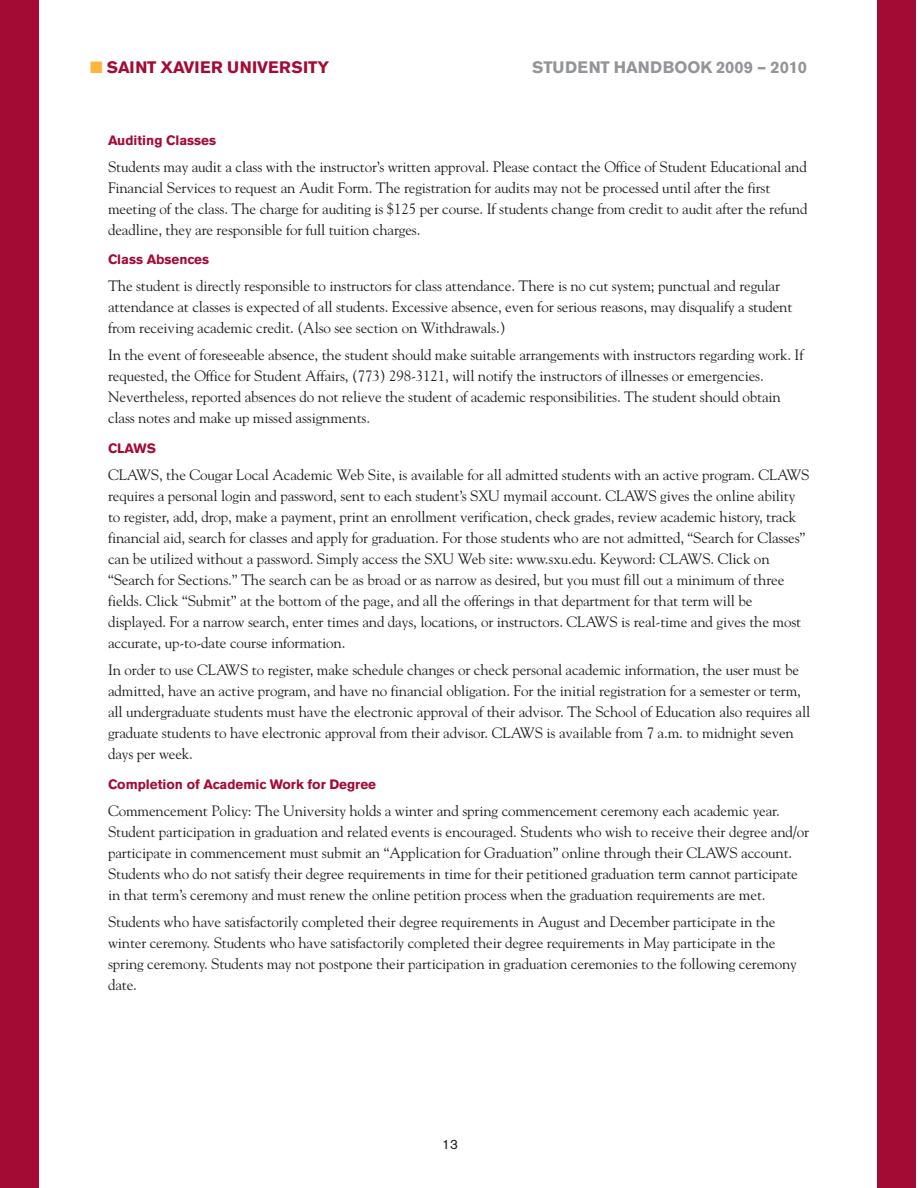
<style>
.page{position:relative;width:918px;height:1188px;background:#fff}
.page>*{position:absolute;margin:0;border:0;box-sizing:border-box;transform-origin:0 0}
.t1{font:700 16.5px "Akzidenz Grotesk BE";letter-spacing:-.01em;color:#939598}
.t2{font:700 16.5px "Akzidenz Grotesk BE";letter-spacing:-.01em;color:#a30a34}
.t3{font:15px/21px "Goudy";letter-spacing:-.01em;color:#231f20}
.t4{font:700 13.5px "Akzidenz Grotesk BE";color:#a30a34}
.t5{font:13.5px "Akzidenz Grotesk BE";color:#231f20}
.s1{color:#fcb53d}
</style>
<div class="page">
<div style="left:0;top:0;width:39px;height:1188px;background:#a30a34"></div>
<div style="left:878px;top:0;width:38px;height:1188px;background:#a30a34"></div>
<p class="t2" style="left:90px;top:62px;width:240px"><span class="s1">■</span> SAINT XAVIER UNIVERSITY</p>
<p class="t1" style="left:532px;top:62px;width:276px">STUDENT HANDBOOK 2009 – 2010</p>
<p class="t4" style="left:108px;top:135px;width:110px">Auditing Classes</p>
<p class="t3" style="left:108px;top:157px;width:701px">Students may audit a class with the instructor’s written approval. Please contact the Office of Student Educational and Financial Services to request an Audit Form. The registration for audits may not be processed until after the first meeting of the class. The charge for auditing is $125 per course. If students change from credit to audit after the refund deadline, they are responsible for full tuition charges.</p>
<p class="t4" style="left:108px;top:255px;width:103px">Class Absences</p>
<p class="t3" style="left:108px;top:277px;width:686px">The student is directly responsible to instructors for class attendance. There is no cut system; punctual and regular attendance at classes is expected of all students. Excessive absence, even for serious reasons, may disqualify a student from receiving academic credit. (Also see section on Withdrawals.)</p>
<p class="t3" style="left:108px;top:346px;width:697px">In the event of foreseeable absence, the student should make suitable arrangements with instructors regarding work. If requested, the Office for Student Affairs, (773) 298-3121, will notify the instructors of illnesses or emergencies.<br>Nevertheless, reported absences do not relieve the student of academic responsibilities. The student should obtain class notes and make up missed assignments.</p>
<p class="t4" style="left:108px;top:444px;width:50px">CLAWS</p>
<p class="t3" style="left:108px;top:466px;width:703px">CLAWS, the Cougar Local Academic Web Site, is available for all admitted students with an active program. CLAWS requires a personal login and password, sent to each student’s SXU mymail account. CLAWS gives the online ability to register, add, drop, make a payment, print an enrollment verification, check grades, review academic history, track financial aid, search for classes and apply for graduation. For those students who are not admitted, “Search for Classes” can be utilized without a password. Simply access the SXU Web site: www.sxu.edu. Keyword: CLAWS. Click on “Search for Sections.” The search can be as broad or as narrow as desired, but you must fill out a minimum of three fields. Click “Submit” at the bottom of the page, and all the offerings in that department for that term will be displayed. For a narrow search, enter times and days, locations, or instructors. CLAWS is real-time and gives the most accurate, up-to-date course information.</p>
<p class="t3" style="left:108px;top:661px;width:704px">In order to use CLAWS to register, make schedule changes or check personal academic information, the user must be admitted, have an active program, and have no financial obligation. For the initial registration for a semester or term, all undergraduate students must have the electronic approval of their advisor. The School of Education also requires all graduate students to have electronic approval from their advisor. CLAWS is available from 7 a.m. to midnight seven days per week.</p>
<p class="t4" style="left:108px;top:780px;width:270px">Completion of Academic Work for Degree</p>
<p class="t3" style="left:108px;top:802px;width:703px">Commencement Policy: The University holds a winter and spring commencement ceremony each academic year.<br>Student participation in graduation and related events is encouraged. Students who wish to receive their degree and/or participate in commencement must submit an “Application for Graduation” online through their CLAWS account.<br>Students who do not satisfy their degree requirements in time for their petitioned graduation term cannot participate in that term’s ceremony and must renew the online petition process when the graduation requirements are met.</p>
<p class="t3" style="left:108px;top:913px;width:690px">Students who have satisfactorily completed their degree requirements in August and December participate in the winter ceremony. Students who have satisfactorily completed their degree requirements in May participate in the spring ceremony. Students may not postpone their participation in graduation ceremonies to the following ceremony date.</p>
<p class="t5" style="left:442px;top:1140px;width:17px">13</p>
</div>
